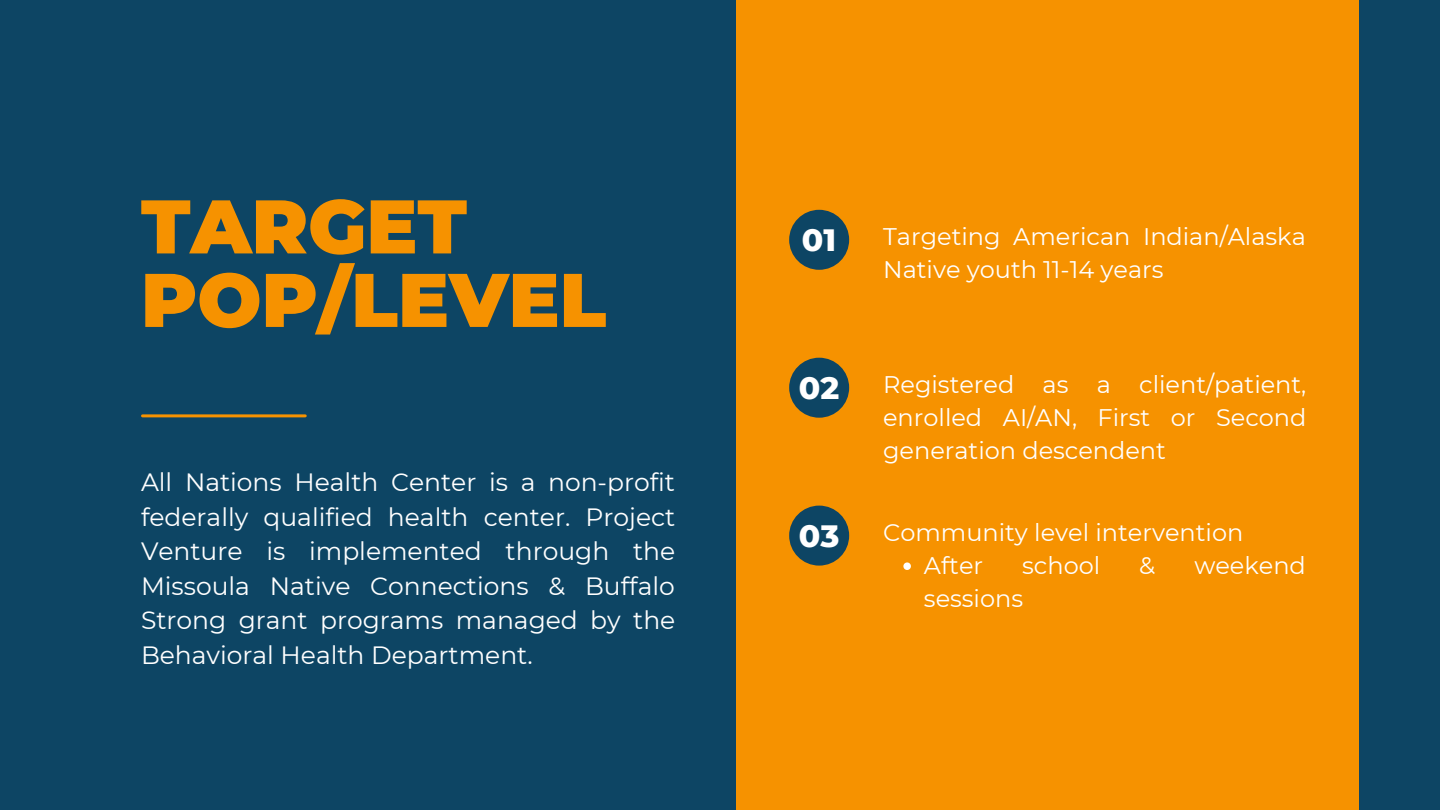
<style>
.page{position:relative;width:1440px;height:810px;background:#0d4564}
.page>*{position:absolute;margin:0;border:0;box-sizing:border-box;transform-origin:0 0}
.t1{font:900 75.8px/73.5px "Montserrat";color:#f69200}
.t2{font:800 31.5px "Montserrat";color:#fff}
.t3{font:25px/34.5px "Montserrat";color:#fff;text-align:justify}
.t4{font:24px/33px "Montserrat";color:#fff}
</style>
<div class="page">
<div style="left:737px;top:0;width:622px;height:810px;background:#f69200"></div>
<hr style="left:143px;top:414px;width:162px;height:3px;background:#f69200">
<div style="left:789px;top:210px;width:60px;height:60px;background:#0d4564;border-radius:50%"></div>
<div style="left:789px;top:358px;width:60px;height:60px;background:#0d4564;border-radius:50%"></div>
<div style="left:789px;top:506px;width:60px;height:60px;background:#0d4564;border-radius:50%"></div>
<svg style="left:903px;top:562px;width:8px;height:8px"></svg>
<p class="t1" style="left:141px;top:190px;width:467px">TARGET<br>POP/LEVEL</p>
<p class="t3" style="left:141px;top:465px;width:536px">All Nations Health Center is a non-profit federally qualified health center. Project Venture is implemented through the Missoula Native Connections &amp; Buffalo Strong grant programs managed by the Behavioral Health Department.</p>
<p class="t2" style="left:802px;top:220px;width:36px">01</p>
<p class="t4" style="left:883px;top:220px;width:424px">Targeting American Indian/Alaska<br>Native youth 11-14 years</p>
<p class="t2" style="left:799px;top:368px;width:42px">02</p>
<p class="t4" style="left:883px;top:368px;width:425px;text-align:justify">Registered as a client/patient, enrolled AI/AN, First or Second generation descendent</p>
<p class="t2" style="left:799px;top:516px;width:42px">03</p>
<p class="t4" style="left:883px;top:516px;width:362px">Community level intervention</p>
<p class="t4" style="left:924px;top:549px;width:61px">After</p>
<p class="t4" style="left:1022px;top:549px;width:80px">school</p>
<p class="t4" style="left:1139px;top:549px;width:18px">&amp;</p>
<p class="t4" style="left:1194px;top:549px;width:113px">weekend</p>
<p class="t4" style="left:924px;top:582px;width:101px">sessions</p>
</div>
